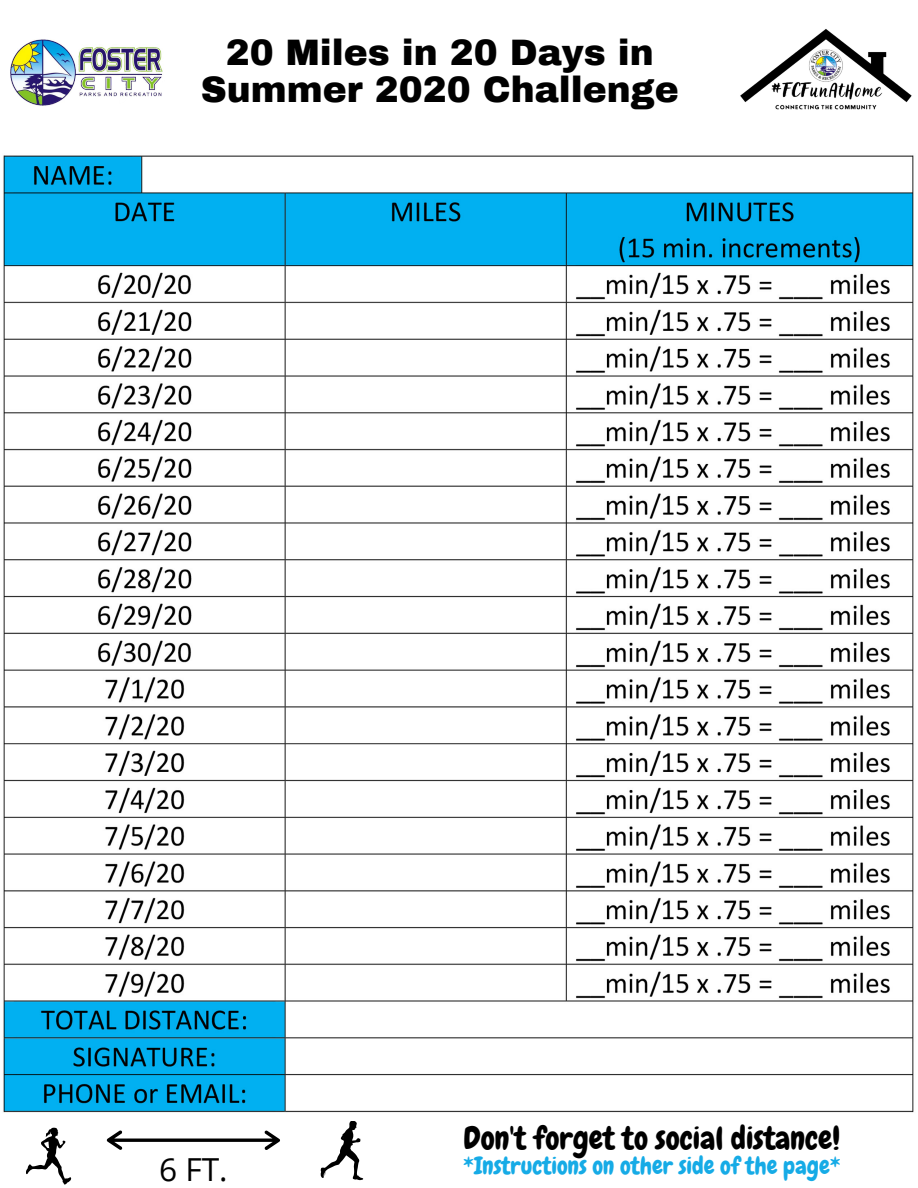
<style>
.page{position:relative;width:918px;height:1188px;background:#fff}
.page>*{position:absolute;margin:0;border:0;box-sizing:border-box;transform-origin:0 0}
.t1{font:900 36px/36.3px "Archivo";color:#000;text-align:center}
.t2{font:31.65px "Open Sans";color:#000}
.t3{font:31.5px "Chewy";color:#000}
.t4{font:24px "Chewy";color:#16abe6}
</style>
<div class="page">
<img style="left:10px;top:39px;width:153px;height:67px">
<img style="left:740px;top:29px;width:172px;height:81px">
<svg style="left:321px;top:1121px;width:42px;height:59px"></svg>
<svg style="left:26px;top:1128px;width:45px;height:57px"></svg>
<svg style="left:107px;top:1130px;width:173px;height:20px"></svg>
<img style="left:3px;top:155px;width:911px;height:958px">
<p class="t1" style="left:201px;top:35px;width:480px">20 Miles in 20 Days in<br>Summer 2020 Challenge</p>
<p class="t2" style="left:159px;top:1147px;width:70px">6 FT.</p>
<p class="t3" style="left:464px;top:1119px;width:378px">Don't forget to social distance!</p>
<p class="t4" style="left:463px;top:1151px;width:379px">*Instructions on other side of the page*</p>
</div>
